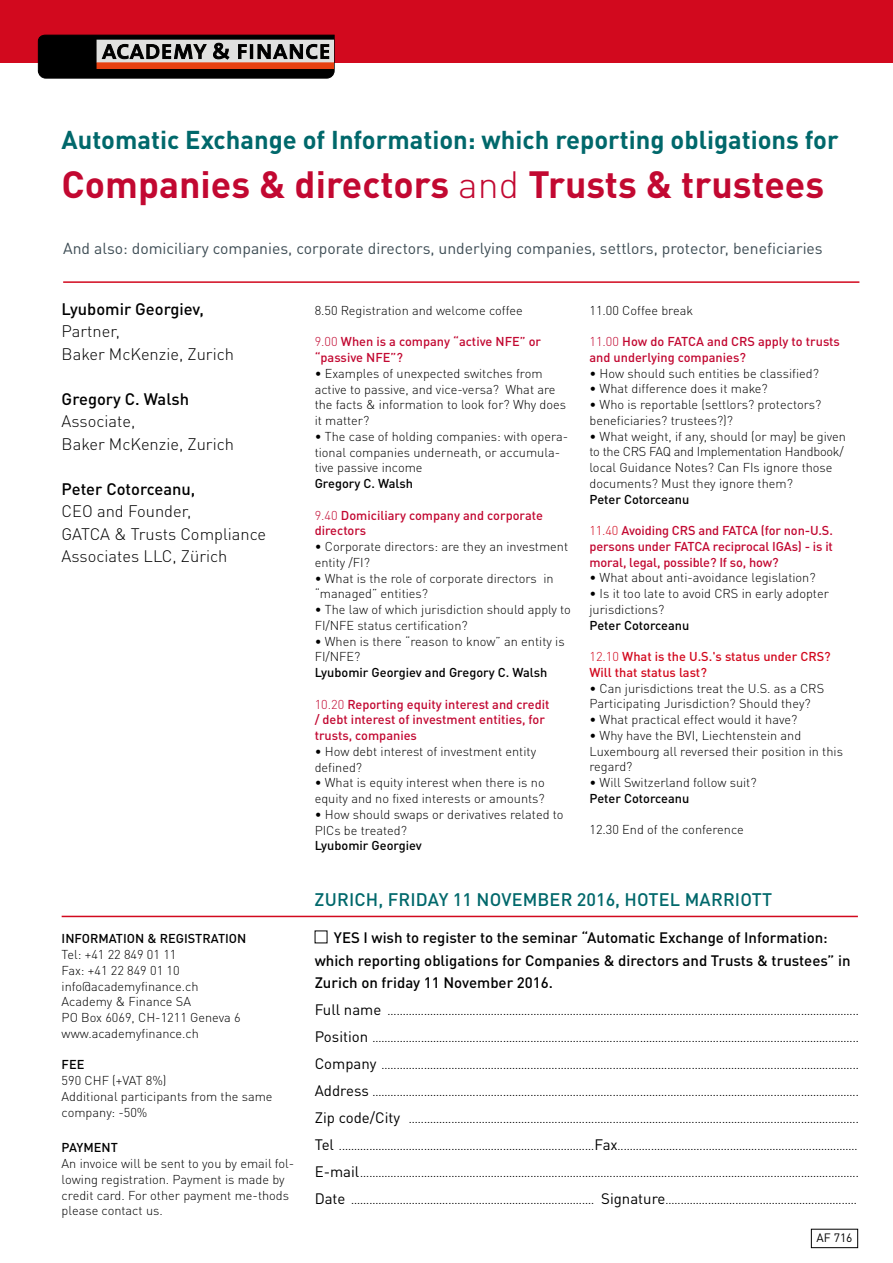
<style>
.page{position:relative;width:893px;height:1263px;background:#fff}
.page>*{position:absolute;margin:0;border:0;box-sizing:border-box;transform-origin:0 0}
.t1{font:700 37.5px "DIN Pro";color:#c20831}
.t2{font:700 25.5px "DIN Pro";color:#00686b}
.t3{font:500 18px "DIN Pro";letter-spacing:.01em;color:#00686b}
.t4{font:300 16.5px/22.5px "DIN Pro";color:#000}
.t5{font:500 16.5px "DIN Pro";color:#000}
.t6{font:15.75px "DIN Pro";color:#3d4c54}
.t7{font:500 15px/22.5px "DIN Pro";color:#000}
.t8{font:300 12.75px/15.8px "DIN Pro";color:#000}
.t9{font:500 12.75px/15.8px "DIN Pro";color:#c20831}
.t10{font:500 12.75px "DIN Pro";color:#000}
.t11{font:500 12.75px/15.8px "DIN Pro";color:#d2091e}
.t12{font:12px "DIN Pro";color:#000}
.t13{font:11.25px "DIN Pro";color:#000}
.s1{font-weight:300}
.s2{font-weight:300;color:#d2091e}
.s3{font-size:15px}
</style>
<div class="page">
<div style="left:811px;top:1229px;width:47px;height:19px;border:1px solid #000"></div>
<hr style="left:62px;top:916px;width:796px;height:1px;background:#d2091e">
<div style="left:0;top:0;width:893px;height:62px;background:#d2091e"></div>
<svg style="left:38px;top:35px;width:296px;height:43px;background:#4b4948"></svg>
<div style="left:97px;top:63px;width:237px;height:6px;background:#e74011"></div>
<hr style="left:63px;top:281px;width:796px;height:2px;background:#d2091e">
<h2 class="t2" style="left:62px;top:118px;width:779px">Automatic Exchange of Information: which reporting obligations for</h2>
<h1 class="t1" style="left:62px;top:153px;width:764px">Companies &amp; directors <span class="s1">and</span> Trusts &amp; trustees</h1>
<p class="t6" style="left:63px;top:236px;width:761px">And also: domiciliary companies, corporate directors, underlying companies, settlors, protector, beneficiaries</p>
<p class="t5" style="left:62px;top:295px;width:144px">Lyubomir Georgiev,</p>
<p class="t4" style="left:62px;top:318px;width:174px">Partner,<br>Baker McKenzie, Zurich</p>
<p class="t5" style="left:62px;top:385px;width:129px">Gregory C. Walsh</p>
<p class="t4" style="left:62px;top:408px;width:174px">Associate,<br>Baker McKenzie, Zurich</p>
<p class="t5" style="left:62px;top:475px;width:135px">Peter Cotorceanu,</p>
<p class="t4" style="left:62px;top:498px;width:206px">CEO and Founder,<br>GATCA &amp; Trusts Compliance<br>Associates LLC, Zürich</p>
<p class="t10" style="left:62px;top:928px;width:186px">INFORMATION &amp; REGISTRATION</p>
<p class="t8" style="left:62px;top:946px;width:181px">Tel: +41 22 849 01 11<br>Fax: +41 22 849 01 10 info@academyfinance.ch<br>Academy &amp; Finance SA<br>PO Box 6069, CH-1211 Geneva 6 www.academyfinance.ch</p>
<p class="t10" style="left:62px;top:1054px;width:24px">FEE</p>
<p class="t8" style="left:62px;top:1071px;width:212px">590 CHF (+VAT 8%)<br>Additional participants from the same company: -50%</p>
<p class="t10" style="left:62px;top:1137px;width:58px">PAYMENT</p>
<p class="t8" style="left:62px;top:1154px;width:234px">An invoice will be sent to you by email fol&shy;lowing registration. Payment is made by credit card. For other payment me-thods please contact us.</p>
<p class="t8" style="left:315px;top:301px;width:210px">8.50 Registration and welcome coffee</p>
<p class="t9" style="left:315px;top:332px;width:228px"><span class="s1">9.00</span> When is a company “active NFE” or “passive NFE”?</p>
<p class="t8" style="left:315px;top:364px;width:253px">• Examples of unexpected switches from active to passive, and vice-versa? What are the facts &amp; information to look for? Why does it matter?</p>
<p class="t8" style="left:315px;top:427px;width:255px">• The case of holding companies: with opera&shy;tional companies underneath, or accumula&shy;tive passive income</p>
<p class="t10" style="left:315px;top:473px;width:100px">Gregory C. Walsh</p>
<p class="t9" style="left:315px;top:506px;width:230px"><span class="s1">9.40</span> Domiciliary company and corporate directors</p>
<p class="t8" style="left:315px;top:537px;width:255px">• Corporate directors: are they an investment entity /FI?</p>
<p class="t8" style="left:315px;top:569px;width:240px">• What is the role of corporate directors in “managed” entities?</p>
<p class="t8" style="left:315px;top:600px;width:258px">• The law of which jurisdiction should apply to<br>FI/NFE status certification?</p>
<p class="t8" style="left:315px;top:632px;width:251px">• When is there “reason to know” an entity is<br>FI/NFE?</p>
<p class="t10" style="left:315px;top:662px;width:234px">Lyubomir Georgiev and Gregory C. Walsh</p>
<p class="t9" style="left:315px;top:695px;width:236px"><span class="s1">10.20</span> Reporting equity interest and credit / debt interest of investment entities, for trusts, companies</p>
<p class="t8" style="left:315px;top:742px;width:223px">• How debt interest of investment entity defined?</p>
<p class="t8" style="left:315px;top:774px;width:232px">• What is equity interest when there is no equity and no fixed interests or amounts?</p>
<p class="t8" style="left:315px;top:805px;width:250px">• How should swaps or derivatives related to<br>PICs be treated?</p>
<p class="t10" style="left:315px;top:835px;width:109px">Lyubomir Georgiev</p>
<p class="t8" style="left:589px;top:301px;width:105px">11.00 Coffee break</p>
<p class="t9" style="left:589px;top:332px;width:252px"><span class="s1">11.00</span> How do FATCA and CRS apply to trusts and underlying companies?</p>
<p class="t8" style="left:589px;top:364px;width:231px">• How should such entities be classified?</p>
<p class="t8" style="left:589px;top:380px;width:180px">• What difference does it make?</p>
<p class="t8" style="left:589px;top:396px;width:233px">• Who is reportable (settlors? protectors? beneficiaries? trustees?)?</p>
<p class="t8" style="left:589px;top:427px;width:258px">• What weight, if any, should (or may) be given to the CRS FAQ and Implementation Handbook/ local Guidance Notes? Can FIs ignore those documents? Must they ignore them?</p>
<p class="t10" style="left:589px;top:489px;width:101px">Peter Cotorceanu</p>
<p class="t9" style="left:589px;top:521px;width:245px;text-align:justify"><span class="s2">11.40</span> Avoiding CRS and FATCA (for non-U.S. persons under FATCA reciprocal IGAs) - is it moral, legal, possible? If so, how?</p>
<p class="t8" style="left:589px;top:569px;width:228px">• What about anti-avoidance legislation?</p>
<p class="t8" style="left:589px;top:585px;width:241px">• Is it too late to avoid CRS in early adopter jurisdictions?</p>
<p class="t10" style="left:589px;top:615px;width:101px">Peter Cotorceanu</p>
<p class="t11" style="left:589px;top:647px;width:243px"><span class="s1">12.10</span> What is the U.S.'s status under CRS?<br>Will that status last?</p>
<p class="t8" style="left:589px;top:679px;width:236px">• Can jurisdictions treat the U.S. as a CRS<br>Participating Jurisdiction? Should they?</p>
<p class="t8" style="left:589px;top:711px;width:209px">• What practical effect would it have?</p>
<p class="t8" style="left:589px;top:726px;width:255px">• Why have the BVI, Liechtenstein and<br>Luxembourg all reversed their position in this regard?</p>
<p class="t8" style="left:589px;top:773px;width:169px">• Will Switzerland follow suit?</p>
<p class="t10" style="left:589px;top:788px;width:101px">Peter Cotorceanu</p>
<p class="t8" style="left:589px;top:821px;width:156px">12.30 End of the conference</p>
<h3 class="t3" style="left:315px;top:885px;width:459px">ZURICH, FRIDAY 11 NOVEMBER 2016, HOTEL MARRIOTT</h3>
<p class="t7" style="left:315px;top:925px;width:537px;text-indent:19px">YES I wish to register to the seminar “Automatic Exchange of Information: which reporting obligations for Companies &amp; directors and Trusts &amp; trustees” in<br>Zurich on friday 11 November 2016.</p>
<p class="t13" style="left:315px;top:1002px;width:546px"><span class="s3">Full name</span> ...........................................................................................................................................................</p>
<p class="t13" style="left:315px;top:1029px;width:546px"><span class="s3">Position</span> ................................................................................................................................................................</p>
<p class="t13" style="left:315px;top:1056px;width:546px"><span class="s3">Company</span> .............................................................................................................................................................</p>
<p class="t13" style="left:315px;top:1083px;width:546px"><span class="s3">Address</span> ................................................................................................................................................................</p>
<p class="t13" style="left:315px;top:1110px;width:546px"><span class="s3">Zip code/City</span> ....................................................................................................................................................</p>
<p class="t13" style="left:315px;top:1137px;width:544px"><span class="s3">Tel</span> ....................................................................................<span class="s3">Fax</span>...............................................................................</p>
<p class="t13" style="left:315px;top:1164px;width:546px"><span class="s3">E-mail</span>....................................................................................................................................................................</p>
<p class="t13" style="left:315px;top:1191px;width:544px"><span class="s3">Date</span> ................................................................................ <span class="s3">Signature</span>...............................................................</p>
<p class="t12" style="left:816px;top:1228px;width:38px">AF 716</p>
</div>
